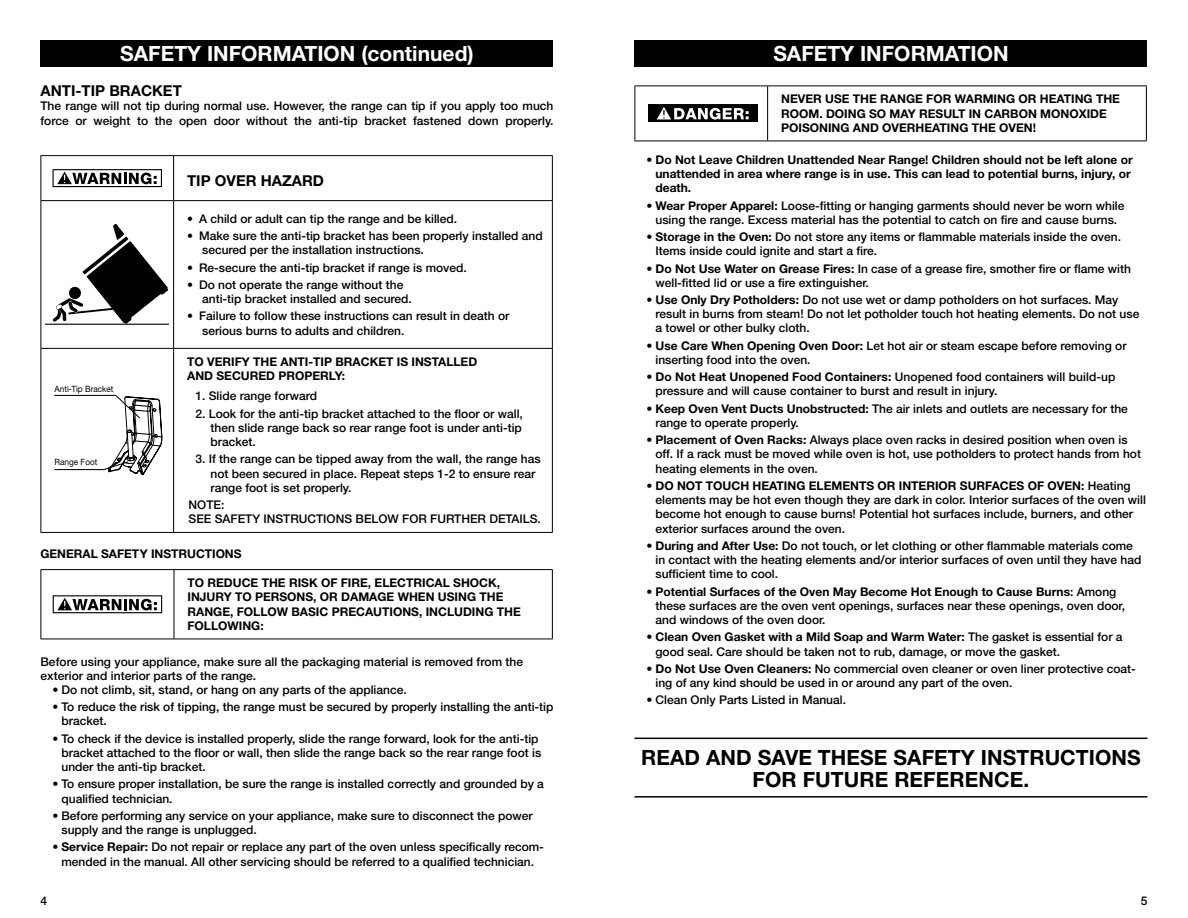
<style>
.page{position:relative;width:1188px;height:918px;background:#fff}
.page>*{position:absolute;margin:0;border:0;box-sizing:border-box;transform-origin:0 0}
.t1{font:700 21px/22.5px "Helvetica Neue LT Std";letter-spacing:.005em;color:#000;text-align:center}
.t2{font:700 21px "Helvetica Neue LT Std";color:#fff}
.t3{font:700 15px "Helvetica Neue LT Std";color:#000}
.t4{font:500 12px/14.2px "Helvetica Neue LT Std";color:#000}
.t5{font:700 12px/14.2px "Helvetica Neue LT Std";color:#000}
.t6{font:8.7px "Helvetica Neue LT Std";color:#000;scale:.95 1}
.s1{font-weight:500}
.s2{font-weight:700}
</style>
<div class="page">
<div style="left:40px;top:40px;width:514px;height:28px;background:#000"></div>
<div style="left:634px;top:40px;width:514px;height:28px;background:#000"></div>
<hr style="left:634px;top:738px;width:514px;height:1px;background:#000">
<hr style="left:634px;top:796px;width:514px;height:2px;background:#000">
<hr style="left:634px;top:86px;width:134px;height:1px;background:#000">
<hr style="left:634px;top:86px;width:1px;height:55px;background:#000">
<hr style="left:768px;top:86px;width:379px;height:1px;background:#000">
<hr style="left:767px;top:86px;width:1px;height:55px;background:#000">
<hr style="left:1146px;top:86px;width:1px;height:55px;background:#000">
<hr style="left:634px;top:141px;width:134px;height:1px;background:#000">
<hr style="left:768px;top:141px;width:379px;height:1px;background:#000">
<div style="left:648px;top:104px;width:110px;height:18px;background:#000"></div>
<svg style="left:657px;top:107px;width:92px;height:13px"></svg>
<hr style="left:40px;top:155px;width:134px;height:1px;background:#000">
<hr style="left:40px;top:156px;width:1px;height:44px;background:#000">
<hr style="left:174px;top:155px;width:379px;height:1px;background:#000">
<hr style="left:173px;top:156px;width:1px;height:44px;background:#000">
<hr style="left:552px;top:156px;width:1px;height:44px;background:#000">
<hr style="left:40px;top:200px;width:134px;height:1px;background:#000">
<hr style="left:40px;top:201px;width:1px;height:147px;background:#000">
<hr style="left:174px;top:200px;width:379px;height:1px;background:#000">
<hr style="left:173px;top:201px;width:1px;height:147px;background:#000">
<hr style="left:552px;top:201px;width:1px;height:147px;background:#000">
<hr style="left:40px;top:348px;width:134px;height:1px;background:#000">
<hr style="left:40px;top:349px;width:1px;height:183px;background:#000">
<hr style="left:174px;top:348px;width:379px;height:1px;background:#000">
<hr style="left:173px;top:349px;width:1px;height:183px;background:#000">
<hr style="left:552px;top:349px;width:1px;height:183px;background:#000">
<hr style="left:40px;top:532px;width:134px;height:1px;background:#000">
<hr style="left:174px;top:532px;width:379px;height:1px;background:#000">
<svg style="left:52px;top:169px;width:110px;height:18px"></svg>
<hr style="left:46px;top:324px;width:123px;height:1px;background:#000">
<svg style="left:50px;top:223px;width:119px;height:102px"></svg>
<svg style="left:54px;top:395px;width:108px;height:80px"></svg>
<hr style="left:40px;top:569px;width:134px;height:1px;background:#000">
<hr style="left:40px;top:570px;width:1px;height:69px;background:#000">
<hr style="left:174px;top:569px;width:379px;height:1px;background:#000">
<hr style="left:174px;top:570px;width:1px;height:69px;background:#000">
<hr style="left:552px;top:570px;width:1px;height:69px;background:#000">
<hr style="left:40px;top:639px;width:134px;height:1px;background:#000">
<hr style="left:174px;top:639px;width:379px;height:1px;background:#000">
<svg style="left:53px;top:595px;width:109px;height:18px"></svg>
<h1 class="t2" style="left:120px;top:41px;width:355px">SAFETY INFORMATION (continued)</h1>
<h1 class="t2" style="left:773px;top:41px;width:237px">SAFETY INFORMATION</h1>
<p class="t3" style="left:40px;top:82px;width:143px">ANTI-TIP BRACKET</p>
<p class="t4" style="left:40px;top:99px;width:514px">The range will not tip during normal use. However, the range can tip if you apply too much force or weight to the open door without the anti-tip bracket fastened down properly.</p>
<p class="t5" style="left:781px;top:92px;width:340px">NEVER USE THE RANGE FOR WARMING OR HEATING THE<br>ROOM. DOING SO MAY RESULT IN CARBON MONOXIDE<br>POISONING AND OVERHEATING THE OVEN!</p>
<p class="t5" style="left:655px;top:152px;width:479px;text-indent:-9px"><span class="s1">•</span> Do Not Leave Children Unattended Near Range! Children should not be left alone or unattended in area where range is in use. This can lead to potential burns, injury, or death.</p>
<p class="t4" style="left:646px;top:198px;width:480px;text-align:center"><span class="s2">• Wear Proper Apparel:</span> Loose-fitting or hanging garments should never be worn while using the range. Excess material has the potential to catch on fire and cause burns.</p>
<p class="t4" style="left:655px;top:230px;width:467px;text-indent:-9px"><span class="s2">• Storage in the Oven:</span> Do not store any items or flammable materials inside the oven.<br>Items inside could ignite and start a fire.</p>
<p class="t4" style="left:655px;top:261px;width:477px;text-indent:-9px"><span class="s2">• Do Not Use Water on Grease Fires:</span> In case of a grease fire, smother fire or flame with well-fitted lid or use a fire extinguisher.</p>
<p class="t4" style="left:655px;top:292px;width:485px;text-indent:-9px"><span class="s2">• Use Only Dry Potholders:</span> Do not use wet or damp potholders on hot surfaces. May result in burns from steam! Do not let potholder touch hot heating elements. Do not use a towel or other bulky cloth.</p>
<p class="t4" style="left:655px;top:338px;width:473px;text-indent:-9px"><span class="s2">• Use Care When Opening Oven Door:</span> Let hot air or steam escape before removing or inserting food into the oven.</p>
<p class="t4" style="left:655px;top:370px;width:461px;text-indent:-9px"><span class="s2">• Do Not Heat Unopened Food Containers:</span> Unopened food containers will build-up pressure and will cause container to burst and result in injury.</p>
<p class="t4" style="left:655px;top:401px;width:474px;text-indent:-9px"><span class="s2">• Keep Oven Vent Ducts Unobstructed:</span> The air inlets and outlets are necessary for the range to operate properly.</p>
<p class="t4" style="left:655px;top:433px;width:487px;text-indent:-9px"><span class="s2">• Placement of Oven Racks:</span> Always place oven racks in desired position when oven is off. If a rack must be moved while oven is hot, use potholders to protect hands from hot heating elements in the oven.</p>
<p class="t4" style="left:655px;top:478px;width:492px;text-indent:-9px"><span class="s2">• DO NOT TOUCH HEATING ELEMENTS OR INTERIOR SURFACES OF OVEN:</span> Heating elements may be hot even though they are dark in color. Interior surfaces of the oven will become hot enough to cause burns! Potential hot surfaces include, burners, and other exterior surfaces around the oven.</p>
<p class="t4" style="left:655px;top:538px;width:487px;text-indent:-9px"><span class="s2">• During and After Use:</span> Do not touch, or let clothing or other flammable materials come in contact with the heating elements and/or interior surfaces of oven until they have had sufficient time to cool.</p>
<p class="t4" style="left:655px;top:584px;width:471px;text-indent:-9px">• <span class="s2">Potential Surfaces of the Oven May Become Hot Enough to Cause Burns</span>: Among these surfaces are the oven vent openings, surfaces near these openings, oven door, and windows of the oven door.</p>
<p class="t4" style="left:655px;top:630px;width:469px;text-indent:-9px"><span class="s2">• Clean Oven Gasket with a Mild Soap and Warm Water:</span> The gasket is essential for a good seal. Care should be taken not to rub, damage, or move the gasket.</p>
<p class="t4" style="left:655px;top:661px;width:482px;text-indent:-9px"><span class="s2">• Do Not Use Oven Cleaners:</span> No commercial oven cleaner or oven liner protective coat&shy;ing of any kind should be used in or around any part of the oven.</p>
<p class="t4" style="left:646px;top:693px;width:201px">• Clean Only Parts Listed in Manual.</p>
<p class="t3" style="left:187px;top:171px;width:138px">TIP OVER HAZARD</p>
<p class="t4" style="left:187px;top:211px;width:272px">• A child or adult can tip the range and be killed.</p>
<p class="t4" style="left:202px;top:229px;width:342px;text-indent:-15px">• Make sure the anti-tip bracket has been properly installed and secured per the installation instructions.</p>
<p class="t4" style="left:187px;top:260px;width:281px">• Re-secure the anti-tip bracket if range is moved.</p>
<p class="t4" style="left:202px;top:277px;width:211px;text-indent:-15px">• Do not operate the range without the anti-tip bracket installed and secured.</p>
<p class="t4" style="left:202px;top:309px;width:309px;text-indent:-15px">• Failure to follow these instructions can result in death or serious burns to adults and children.</p>
<p class="t5" style="left:187px;top:354px;width:292px">TO VERIFY THE ANTI-TIP BRACKET IS INSTALLED<br>AND SECURED PROPERLY:</p>
<p class="t4" style="left:195px;top:389px;width:123px">1. Slide range forward</p>
<p class="t4" style="left:210px;top:406px;width:314px;text-align:justify;text-indent:-15px">2. Look for the anti-tip bracket attached to the floor or wall, then slide range back so rear range foot is under anti-tip bracket.</p>
<p class="t4" style="left:210px;top:452px;width:332px;text-indent:-15px">3. If the range can be tipped away from the wall, the range has not been secured in place. Repeat steps 1-2 to ensure rear range foot is set properly.</p>
<p class="t4" style="left:189px;top:498px;width:354px">NOTE:<br>SEE SAFETY INSTRUCTIONS BELOW FOR FURTHER DETAILS.</p>
<p class="t6" style="left:55px;top:384px;width:63px">Anti-Tip Bracket</p>
<p class="t6" style="left:55px;top:457px;width:47px">Range Foot</p>
<p class="t5" style="left:40px;top:546px;width:203px">GENERAL SAFETY INSTRUCTIONS</p>
<p class="t5" style="left:187px;top:576px;width:335px">TO REDUCE THE RISK OF FIRE, ELECTRICAL SHOCK, INJURY TO PERSONS, OR DAMAGE WHEN USING THE RANGE, FOLLOW BASIC PRECAUTIONS, INCLUDING THE FOLLOWING:</p>
<p class="t4" style="left:40px;top:654px;width:484px">Before using your appliance, make sure all the packaging material is removed from the exterior and interior parts of the range.</p>
<p class="t4" style="left:52px;top:682px;width:356px">• Do not climb, sit, stand, or hang on any parts of the appliance.</p>
<p class="t4" style="left:61px;top:700px;width:493px;text-indent:-9px">• To reduce the risk of tipping, the range must be secured by properly installing the anti-tip bracket.</p>
<p class="t4" style="left:61px;top:731px;width:481px;text-indent:-9px">• To check if the device is installed properly, slide the range forward, look for the anti-tip bracket attached to the floor or wall, then slide the range back so the rear range foot is under the anti-tip bracket.</p>
<p class="t4" style="left:61px;top:777px;width:484px;text-indent:-9px">• To ensure proper installation, be sure the range is installed correctly and grounded by a qualified technician.</p>
<p class="t4" style="left:61px;top:808px;width:473px;text-indent:-9px">• Before performing any service on your appliance, make sure to disconnect the power supply and the range is unplugged.</p>
<p class="t4" style="left:52px;top:840px;width:493px;text-align:center">• <span class="s2">Service Repair:</span> Do not repair or replace any part of the oven unless specifically recom&shy;mended in the manual. All other servicing should be referred to a qualified technician.</p>
<h1 class="t1" style="left:641px;top:745px;width:501px">READ AND SAVE THESE SAFETY INSTRUCTIONS<br>FOR FUTURE REFERENCE.</h1>
<p class="t4" style="left:40px;top:893px;width:8px">4</p>
<p class="t4" style="left:1141px;top:893px;width:8px">5</p>
</div>
